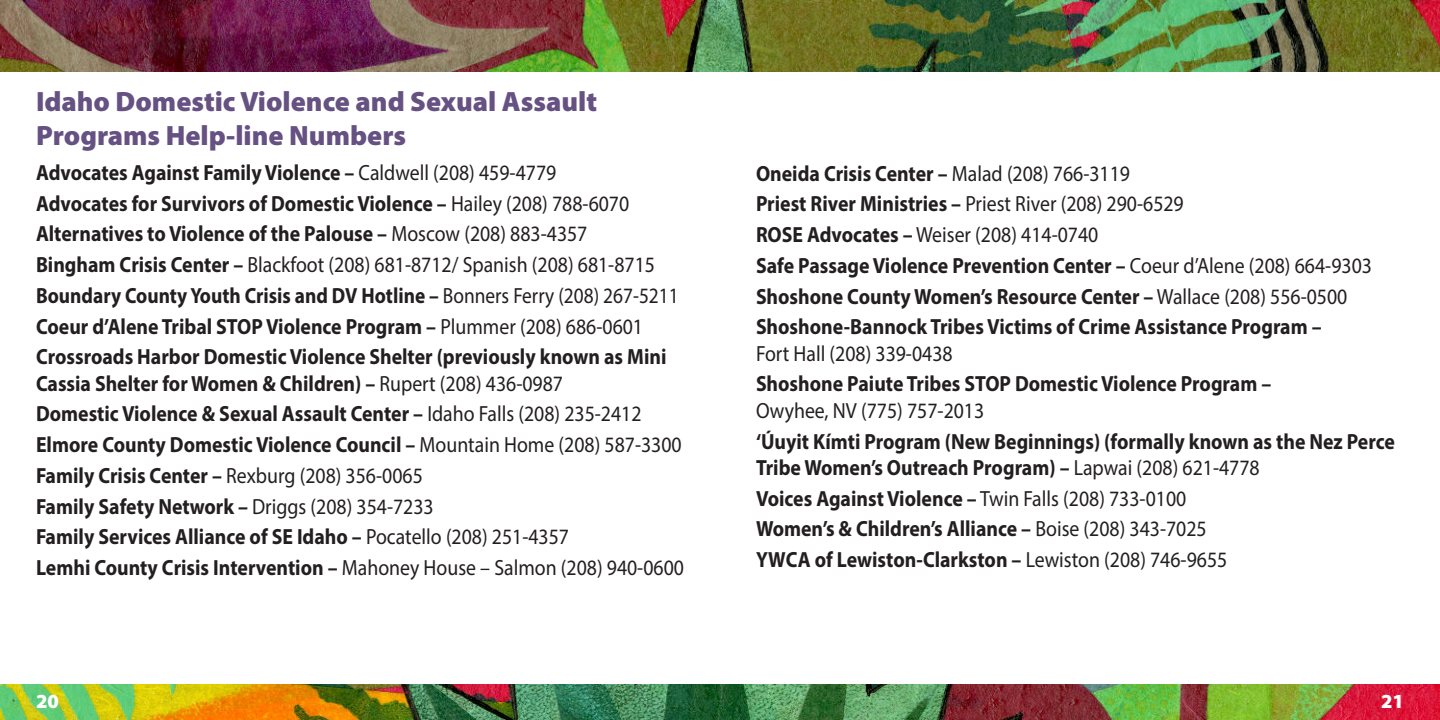
<style>
.page{position:relative;width:1440px;height:720px;background:#fff}
.page>*{position:absolute;margin:0;border:0;box-sizing:border-box;transform-origin:0 0}
.t1{font:900 28px/33.6px "Myriad Pro";color:#665183}
.t2{font:700 22px/30.8px "Myriad Pro";color:#231f20;scale:.9 1}
.t3{font:22px "Myriad Pro";color:#231f20;scale:.9 1}
.t4{font:900 20px "Myriad Pro";color:#fff}
.s1{font-weight:400}
</style>
<div class="page">
<img style="left:0;top:0;width:1440px;height:72px">
<img style="left:0;top:684px;width:1440px;height:36px">
<p class="t1" style="left:36px;top:87px;width:563px">Idaho Domestic Violence and Sexual Assault<br>Programs Help-line Numbers</p>
<p class="t2" style="left:36px;top:158px;width:716px">Advocates Against Family Violence – <span class="s1">Caldwell (208) 459-4779<br></span>Advocates for Survivors of Domestic Violence – <span class="s1">Hailey (208) 788-6070<br></span>Alternatives to Violence of the Palouse – <span class="s1">Moscow (208) 883-4357<br></span>Bingham Crisis Center – <span class="s1">Blackfoot (208) 681-8712/ Spanish (208) 681-8715<br></span>Boundary County Youth Crisis and DV Hotline – <span class="s1">Bonners Ferry (208) 267-5211<br></span>Coeur d’Alene Tribal STOP Violence Program – <span class="s1">Plummer (208) 686-0601<br></span>Crossroads Harbor Domestic Violence Shelter (previously known as Mini</p>
<p class="t2" style="left:36px;top:369px;width:722px">Cassia Shelter for Women &amp; Children) – <span class="s1">Rupert (208) 436-0987<br></span>Domestic Violence &amp; Sexual Assault Center – <span class="s1">Idaho Falls (208) 235-2412<br></span>Elmore County Domestic Violence Council – <span class="s1">Mountain Home (208) 587-3300<br></span>Family Crisis Center – <span class="s1">Rexburg (208) 356-0065<br></span>Family Safety Network – <span class="s1">Driggs (208) 354-7233<br></span>Family Services Alliance of SE Idaho – <span class="s1">Pocatello (208) 251-4357<br></span>Lemhi County Crisis Intervention – <span class="s1">Mahoney House – Salmon (208) 940-0600</span></p>
<p class="t2" style="left:756px;top:159px;width:686px">Oneida Crisis Center – <span class="s1">Malad (208) 766-3119<br></span>Priest River Ministries – <span class="s1">Priest River (208) 290-6529<br></span>ROSE Advocates – <span class="s1">Weiser (208) 414-0740<br></span>Safe Passage Violence Prevention Center – <span class="s1">Coeur d’Alene (208) 664-9303<br></span>Shoshone County Women’s Resource Center – <span class="s1">Wallace (208) 556-0500<br></span>Shoshone-Bannock Tribes Victims of Crime Assistance Program –</p>
<p class="t3" style="left:756px;top:345px;width:220px">Fort Hall (208) 339-0438</p>
<p class="t2" style="left:756px;top:369px;width:574px">Shoshone Paiute Tribes STOP Domestic Violence Program –</p>
<p class="t3" style="left:756px;top:402px;width:255px">Owyhee, NV (775) 757-2013</p>
<p class="t2" style="left:756px;top:429px;width:711px;line-height:26.4px">‘Úuyit Kímti Program (New Beginnings) (formally known as the Nez Perce<br>Tribe Women’s Outreach Program) – <span class="s1">Lapwai (208) 621-4778</span></p>
<p class="t2" style="left:756px;top:483px;width:525px">Voices Against Violence – <span class="s1">Twin Falls (208) 733-0100<br></span>Women’s &amp; Children’s Alliance – <span class="s1">Boise (208) 343-7025<br></span>YWCA of Lewiston-Clarkston – <span class="s1">Lewiston (208) 746-9655</span></p>
<p class="t4" style="left:36px;top:694px;width:24px">20</p>
<p class="t4" style="left:1381px;top:694px;width:24px">21</p>
</div>
